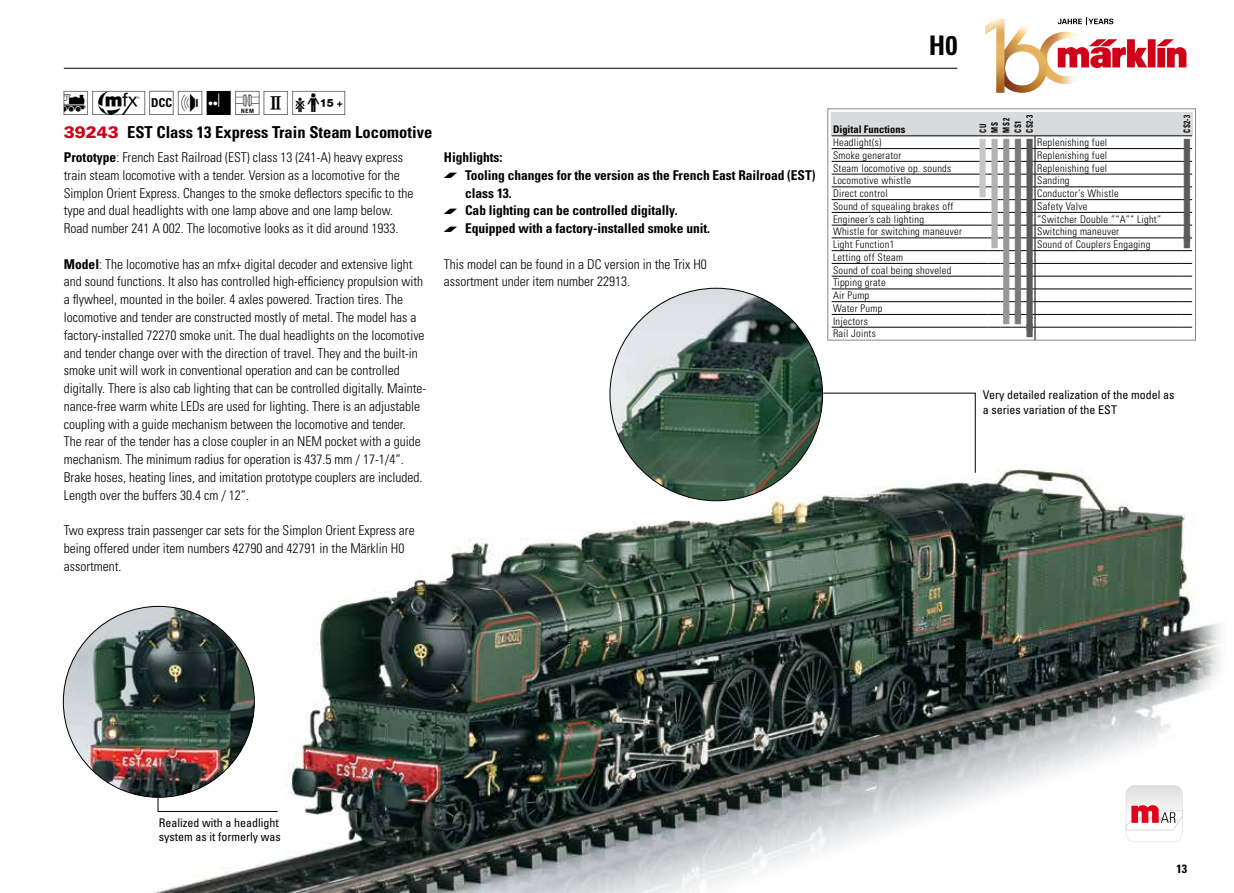
<style>
.page{position:relative;width:1234px;height:893px;background:#fff}
.page>*{position:absolute;margin:0;border:0;box-sizing:border-box;transform-origin:0 0}
.t1{font:30px "Maerklin Piktos";color:#000}
.t2{font:700 condensed 27px "Univers LT Std";color:#000}
.t3{font:23.1px "Wingdings";color:#c6c7c8;scale:.45 1}
.t4{font:23.1px "Wingdings";color:#969799;scale:.45 1}
.t5{font:23.1px "Wingdings";color:#b1b3b4;scale:.45 1}
.t6{font:23.1px "Wingdings";color:#5a5b5d;scale:.45 1}
.t7{font:700 condensed 16.5px "Univers LT Std";color:#000}
.t8{font:900 16.5px "Univers LT Std";color:#d10019}
.t9{font:300 condensed 13.5px/17.9px "Univers LT Std";color:#000}
.t10{font:700 condensed 13.5px/17.9px "Univers LT Std";letter-spacing:-.005em;color:#000}
.t11{font:condensed 12px/14.4px "Univers LT Std";color:#000}
.t12{font:700 condensed 12px "Univers LT Std";color:#000}
.t13{font:300 condensed 10.5px/12.8px "Univers LT Std";letter-spacing:.025em;color:#000}
.t14{font:700 condensed 10.5px "Univers LT Std";color:#000}
.t15{font:700 condensed 9px/11.7px "Univers LT Std";letter-spacing:.025em;color:#000;scale:.8 1}
.s1{font-weight:700}
.s2{font-family:"Maerklin Aufzaehlung";font-weight:400;font-stretch:normal;font-size:18px}
.s3{color:#b1b3b4}
.s4{color:#969799}
.s5{color:#797a7c}
.s6{color:#5a5b5d}
</style>
<div class="page">
<svg style="left:985px;top:17px;width:201px;height:76px"></svg>
<img style="left:62px;top:445px;width:1159px;height:448px">
<svg style="left:1125px;top:785px;width:57px;height:57px"></svg>
<img style="left:610px;top:288px;width:212px;height:213px;border-radius:106px">
<img style="left:63px;top:606px;width:191px;height:191px;border-radius:95px">
<svg style="left:822px;top:393px;width:153px;height:80px"></svg>
<svg style="left:157px;top:797px;width:121px;height:15px"></svg>
<hr style="left:64px;top:68px;width:893px;height:1px;background:#000">
<svg style="left:830px;top:112px;width:362px;height:228px"></svg>
<h1 class="t1" style="left:64px;top:87px;width:287px">(#§hCU2Y</h1>
<p class="t8" style="left:64px;top:122px;width:57px">39243</p>
<p class="t7" style="left:127px;top:122px;width:306px">EST Class 13 Express Train Steam Locomotive</p>
<p class="t9" style="left:64px;top:148px;width:351px"><span class="s1">Prototype</span>: French East Railroad (EST) class 13 (241-A) heavy express train steam locomotive with a tender. Version as a locomotive for the Simplon Orient Express. Changes to the smoke deflectors specific to the type and dual headlights with one lamp above and one lamp below.<br>Road number 241 A 002. The locomotive looks as it did around 1933.</p>
<p class="t9" style="left:64px;top:255px;width:364px"><span class="s1">Model</span>: The locomotive has an mfx+ digital decoder and extensive light and sound functions. It also has controlled high-efficiency propulsion with a flywheel, mounted in the boiler. 4 axles powered. Traction tires. The locomotive and tender are constructed mostly of metal. The model has a factory-installed 72270 smoke unit. The dual headlights on the locomotive and tender change over with the direction of travel. They and the built-in smoke unit will work in conventional operation and can be controlled digitally. There is also cab lighting that can be controlled digitally. Mainte&shy;nance-free warm white LEDs are used for lighting. There is an adjustable coupling with a guide mechanism between the locomotive and tender.<br>The rear of the tender has a close coupler in an NEM pocket with a guide mechanism. The minimum radius for operation is 437.5 mm / 17-1/4“.<br>Brake hoses, heating lines, and imitation prototype couplers are included.<br>Length over the buffers 30.4 cm / 12”.</p>
<p class="t9" style="left:444px;top:255px;width:264px">This model can be found in a DC version in the Trix H0 assortment under item number 22913.</p>
<p class="t10" style="left:444px;top:148px;width:60px">Highlights:</p>
<p class="t10" style="left:465px;top:166px;width:352px;text-indent:-21px"><span class="s2">•</span> Tooling changes for the version as the French East Railroad (EST) class 13.</p>
<p class="t10" style="left:444px;top:202px;width:235px"><span class="s2">•</span> Cab lighting can be controlled digitally.</p>
<p class="t10" style="left:444px;top:219px;width:267px"><span class="s2">•</span> Equipped with a factory-installed smoke unit.</p>
<p class="t9" style="left:64px;top:522px;width:352px">Two express train passenger car sets for the Simplon Orient Express are being offered under item numbers 42790 and 42791 in the Märklin H0 assortment.</p>
<h2 class="t2" style="left:928px;top:29px;width:30px">H0</h2>
<p class="t15" style="left:1180px;top:133px;width:23px;rotate:-90deg">CS2-3</p>
<p class="t14" style="left:832px;top:122px;width:74px">Digital Functions</p>
<p class="t15" style="left:976px;top:133px;width:23px;rotate:-90deg">CU<br>MS<br>MS 2<br>CS1<br>CS2-3</p>
<p class="t13" style="left:832px;top:136px;width:70px">Headlight(s)<br>Smoke generator</p>
<h3 class="t3" style="left:978px;top:133px;width:123px">■<span class="s3">■</span><span class="s4">■</span><span class="s5">■</span><span class="s6">■</span></h3>
<p class="t13" style="left:1036px;top:136px;width:72px">Replenishing fuel<br>Replenishing fuel</p>
<h3 class="t6" style="left:1182px;top:133px;width:19px">■</h3>
<h3 class="t6" style="left:1182px;top:146px;width:19px">■</h3>
<p class="t13" style="left:832px;top:161px;width:276px">Steam locomotive op. sounds <sup>■</sup> <sup>■</sup> <sup>■</sup> <sup>■</sup> <sup>■</sup> Replenishing fuel<br>Locomotive whistle</p>
<h3 class="t6" style="left:1182px;top:158px;width:19px">■</h3>
<h3 class="t3" style="left:978px;top:159px;width:123px">■<span class="s3">■</span><span class="s4">■</span><span class="s5">■</span><span class="s6">■</span></h3>
<p class="t13" style="left:1036px;top:174px;width:34px">Sanding</p>
<h3 class="t6" style="left:1182px;top:171px;width:19px">■</h3>
<h3 class="t3" style="left:978px;top:171px;width:123px">■<span class="s3">■</span><span class="s4">■</span><span class="s5">■</span><span class="s6">■</span></h3>
<h3 class="t3" style="left:978px;top:178px;width:123px">■<span class="s3">■</span><span class="s4">■</span><span class="s5">■</span><span class="s6">■</span></h3>
<p class="t13" style="left:1036px;top:187px;width:83px">Conductor‘s Whistle</p>
<p class="t13" style="left:832px;top:187px;width:56px">Direct control</p>
<h3 class="t6" style="left:1182px;top:184px;width:19px">■</h3>
<p class="t13" style="left:1036px;top:212px;width:155px">“Switcher Double ”“A”“ Light” <sup>■</sup></p>
<p class="t13" style="left:1036px;top:200px;width:52px">Safety Valve</p>
<p class="t13" style="left:832px;top:200px;width:122px">Sound of squealing brakes off</p>
<h3 class="t5" style="left:990px;top:197px;width:97px">■<span class="s4">■</span><span class="s5">■</span><span class="s6">■</span></h3>
<p class="t13" style="left:832px;top:225px;width:288px">Whistle for switching maneuver <sup>■</sup> <sup>■</sup> <sup>■</sup> <sup>■</sup> Switching maneuver<br>Light Function1</p>
<p class="t13" style="left:832px;top:212px;width:93px">Engineer’s cab lighting</p>
<h3 class="t6" style="left:1182px;top:210px;width:19px">■</h3>
<h3 class="t5" style="left:990px;top:222px;width:97px">■<span class="s4">■</span><span class="s5">■</span><span class="s6">■</span></h3>
<h3 class="t5" style="left:990px;top:229px;width:97px">■<span class="s4">■</span><span class="s5">■</span><span class="s6">■</span></h3>
<p class="t13" style="left:1036px;top:238px;width:115px">Sound of Couplers Engaging</p>
<p class="t13" style="left:832px;top:251px;width:72px">Letting off Steam</p>
<h3 class="t4" style="left:1002px;top:248px;width:71px">■<span class="s5">■</span><span class="s6">■</span></h3>
<p class="t13" style="left:832px;top:264px;width:120px">Sound of coal being shoveled</p>
<h3 class="t4" style="left:1002px;top:261px;width:71px">■<span class="s5">■</span><span class="s6">■</span></h3>
<p class="t13" style="left:832px;top:276px;width:54px">Tipping grate</p>
<h3 class="t4" style="left:1002px;top:273px;width:71px">■<span class="s5">■</span><span class="s6">■</span></h3>
<p class="t13" style="left:832px;top:289px;width:38px">Air Pump</p>
<h3 class="t4" style="left:1002px;top:286px;width:71px">■<span class="s5">■</span><span class="s6">■</span></h3>
<p class="t13" style="left:832px;top:302px;width:51px">Water Pump</p>
<h3 class="t4" style="left:1002px;top:299px;width:71px">■<span class="s5">■</span><span class="s6">■</span></h3>
<h3 class="t4" style="left:1002px;top:306px;width:71px">■<span class="s5">■</span><span class="s6">■■</span></h3>
<p class="t13" style="left:832px;top:315px;width:36px">Injectors</p>
<p class="t13" style="left:832px;top:327px;width:44px">Rail Joints</p>
<p class="t11" style="left:982px;top:388px;width:193px">Very detailed realization of the model as a series variation of the EST</p>
<p class="t11" style="left:159px;top:815px;width:123px">Realized with a headlight system as it formerly was</p>
<p class="t12" style="left:1176px;top:862px;width:12px">13</p>
</div>
